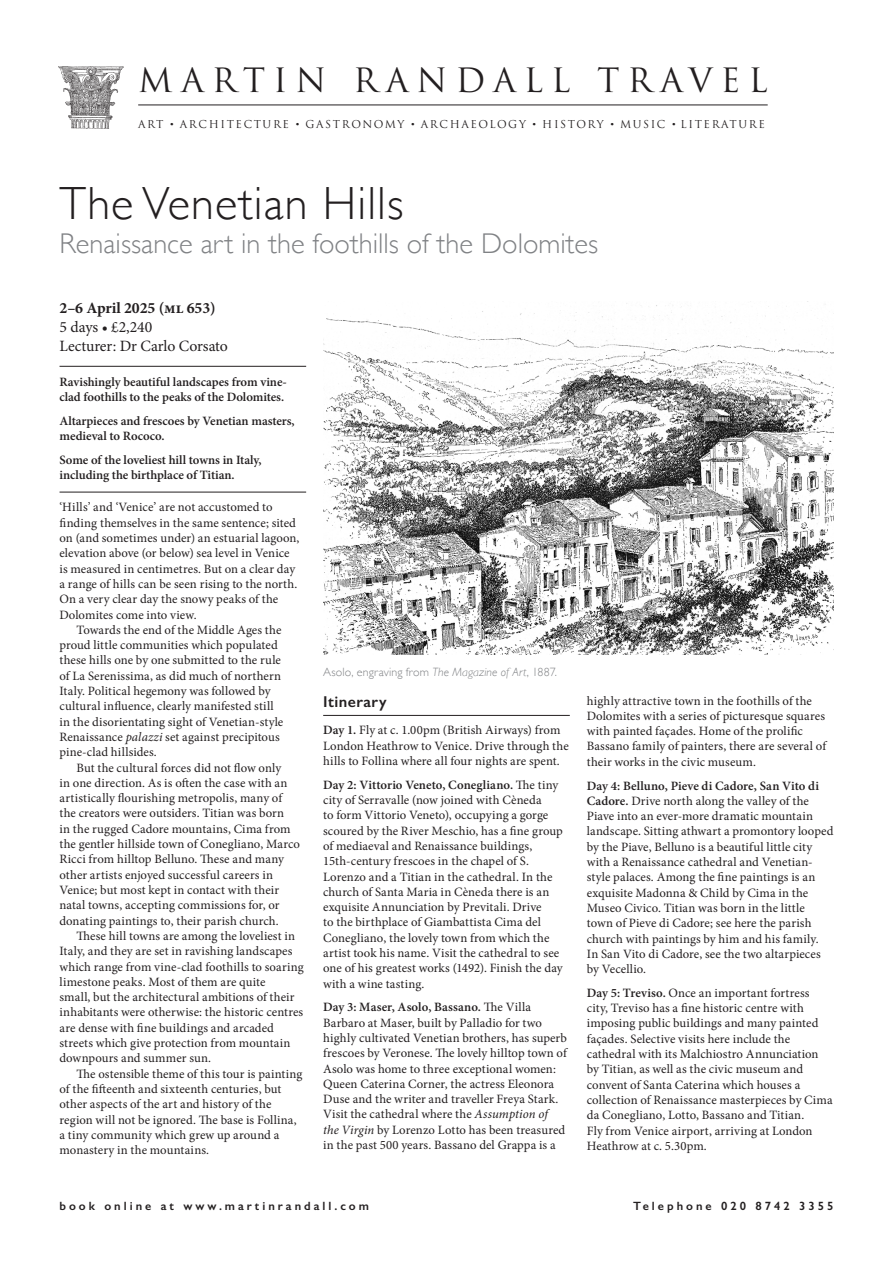
<style>
.page{position:relative;width:893px;height:1263px;background:#fff}
.page>*{position:absolute;margin:0;border:0;box-sizing:border-box;transform-origin:0 0}
.t1{font:300 46.5px "Gill Sans";letter-spacing:.025em;color:#231f20}
.t2{font:32.7px "Trajan Pro";letter-spacing:.245em;color:#231f20}
.t3{font:300 28.5px "Gill Sans";color:#808285}
.t4{font:15.75px/18.9px "Minion Pro";letter-spacing:-.005em;color:#231f20}
.t5{font:700 15.75px "Minion Pro";letter-spacing:-.005em;color:#231f20}
.t6{font:600 15.75px "Gill Sans";letter-spacing:.03em;color:#231f20}
.t7{font:12.75px/15.3px "Minion Pro";letter-spacing:.005em;color:#231f20}
.t8{font:600 12.75px/15.3px "Minion Pro";letter-spacing:-.005em;color:#231f20}
.t9{font:600 12px "Gill Sans";letter-spacing:.25em;color:#231f20}
.t10{font:300 12px "Gill Sans";letter-spacing:.015em;color:#808285}
.t11{font:10.65px "Trajan Pro";letter-spacing:.15em;color:#231f20}
.s1{font-family:"Adobe Caslon Pro"}
.s2{font-style:italic}
.s3{font-weight:600}
</style>
<div class="page">
<img style="left:58px;top:66px;width:66px;height:63px">
<hr style="left:138px;top:105px;width:630px;height:1px;background:#231f20">
<hr style="left:60px;top:366px;width:246px;height:1px;background:#231f20">
<hr style="left:60px;top:492px;width:246px;height:1px;background:#231f20">
<hr style="left:323px;top:715px;width:247px;height:1px;background:#231f20">
<img style="left:323px;top:303px;width:510px;height:351px">
<h2 class="t2" style="left:138px;top:59px;width:631px">MARTIN RANDALL TRAVEL</h2>
<p class="t11" style="left:138px;top:117px;width:628px">ART <span class="s1">•</span> ARCHITECTURE <span class="s1">•</span> GASTRONOMY <span class="s1">•</span> ARCHAEOLOGY <span class="s1">•</span> HISTORY <span class="s1">•</span> MUSIC <span class="s1">•</span> LITERATURE</p>
<h1 class="t1" style="left:60px;top:167px;width:346px">The Venetian Hills</h1>
<h3 class="t3" style="left:60px;top:222px;width:540px">Renaissance art in the foothills of the Dolomites</h3>
<p class="t5" style="left:60px;top:297px;width:158px">2–6 April 2025 (ml 653)</p>
<p class="t4" style="left:60px;top:318px;width:170px">5 days • £2,240<br>Lecturer: Dr Carlo Corsato</p>
<p class="t8" style="left:60px;top:374px;width:229px">Ravishingly beautiful landscapes from vine&shy;clad foothills to the peaks of the Dolomites.</p>
<p class="t8" style="left:60px;top:413px;width:237px">Altarpieces and frescoes by Venetian masters, medieval to Rococo.</p>
<p class="t8" style="left:60px;top:452px;width:204px">Some of the loveliest hill towns in Italy, including the birthplace of Titian.</p>
<p class="t7" style="left:60px;top:500px;width:241px">‘Hills’ and ‘Venice’ are not accustomed to finding themselves in the same sentence; sited on (and sometimes under) an estuarial lagoon, elevation above (or below) sea level in Venice is measured in centimetres. But on a clear day a range of hills can be seen rising to the north.<br>On a very clear day the snowy peaks of the Dolomites come into view.</p>
<p class="t7" style="left:60px;top:622px;width:225px;text-indent:17px">Towards the end of the Middle Ages the proud little communities which populated these hills one by one submitted to the rule of La Serenissima, as did much of northern Italy. Political hegemony was followed by cultural influence, clearly manifested still in the disorientating sight of Venetian-style Renaissance <span class="s2">palazzi</span> set against precipitous pine-clad hillsides.</p>
<p class="t7" style="left:60px;top:760px;width:242px;text-indent:17px">But the cultural forces did not flow only<br>in one direction. As is often the case with an artistically flourishing metropolis, many of the creators were outsiders. Titian was born<br>in the rugged Cadore mountains, Cima from the gentler hillside town of Conegliano, Marco Ricci from hilltop Belluno. These and many other artists enjoyed successful careers in Venice; but most kept in contact with their natal towns, accepting commissions for, or donating paintings to, their parish church.</p>
<p class="t7" style="left:60px;top:928px;width:246px;text-indent:17px">These hill towns are among the loveliest in Italy, and they are set in ravishing landscapes which range from vine-clad foothills to soaring limestone peaks. Most of them are quite<br>small, but the architectural ambitions of their inhabitants were otherwise: the historic centres are dense with fine buildings and arcaded streets which give protection from mountain downpours and summer sun.</p>
<p class="t7" style="left:60px;top:1066px;width:244px;text-indent:17px">The ostensible theme of this tour is painting of the fifteenth and sixteenth centuries, but other aspects of the art and history of the region will not be ignored. The base is Follina, a tiny community which grew up around a monastery in the mountains.</p>
<p class="t10" style="left:323px;top:662px;width:235px">Asolo, engraving from <span class="s2">The Magazine of Art</span>, 1887.</p>
<p class="t6" style="left:323px;top:692px;width:65px">Itinerary</p>
<p class="t7" style="left:323px;top:723px;width:247px"><span class="s3">Day 1.</span> Fly at c. 1.00pm (British Airways) from<br>London Heathrow to Venice. Drive through the hills to Follina where all four nights are spent.</p>
<p class="t7" style="left:323px;top:777px;width:241px"><span class="s3">Day 2: Vittorio Veneto, Conegliano.</span> The tiny city of Serravalle (now joined with Cèneda<br>to form Vittorio Veneto), occupying a gorge scoured by the River Meschio, has a fine group of mediaeval and Renaissance buildings, 15th-century frescoes in the chapel of S.<br>Lorenzo and a Titian in the cathedral. In the church of Santa Maria in Cèneda there is an exquisite Annunciation by Previtali. Drive<br>to the birthplace of Giambattista Cima del Conegliano, the lovely town from which the artist took his name. Visit the cathedral to see one of his greatest works (1492). Finish the day with a wine tasting.</p>
<p class="t7" style="left:323px;top:1000px;width:245px"><span class="s3">Day 3: Maser, Asolo, Bassano.</span> The Villa Barbaro at Maser, built by Palladio for two highly cultivated Venetian brothers, has superb frescoes by Veronese. The lovely hilltop town of Asolo was home to three exceptional women:<br>Queen Caterina Corner, the actress Eleonora Duse and the writer and traveller Freya Stark.<br>Visit the cathedral where the <span class="s2">Assumption of<br>the Virgin</span> by Lorenzo Lotto has been treasured in the past 500 years. Bassano del Grappa is a</p>
<p class="t7" style="left:587px;top:693px;width:241px">highly attractive town in the foothills of the Dolomites with a series of picturesque squares with painted façades. Home of the prolific Bassano family of painters, there are several of their works in the civic museum.</p>
<p class="t7" style="left:587px;top:778px;width:248px"><span class="s3">Day 4: Belluno, Pieve di Cadore, San Vito di Cadore.</span> Drive north along the valley of the Piave into an ever-more dramatic mountain landscape. Sitting athwart a promontory looped by the Piave, Belluno is a beautiful little city with a Renaissance cathedral and Venetian&shy;style palaces. Among the fine paintings is an exquisite Madonna &amp; Child by Cima in the Museo Civico. Titian was born in the little town of Pieve di Cadore; see here the parish church with paintings by him and his family.<br>In San Vito di Cadore, see the two altarpieces by Vecellio.</p>
<p class="t7" style="left:587px;top:985px;width:247px"><span class="s3">Day 5: Treviso.</span> Once an important fortress city, Treviso has a fine historic centre with imposing public buildings and many painted façades. Selective visits here include the cathedral with its Malchiostro Annunciation by Titian, as well as the civic museum and convent of Santa Caterina which houses a collection of Renaissance masterpieces by Cima da Conegliano, Lotto, Bassano and Titian.<br>Fly from Venice airport, arriving at London Heathrow at c. 5.30pm.</p>
<p class="t9" style="left:60px;top:1199px;width:311px">book online at www.martinrandall.com</p>
<p class="t9" style="left:633px;top:1199px;width:202px">Telephone 020 8742 3355</p>
</div>
